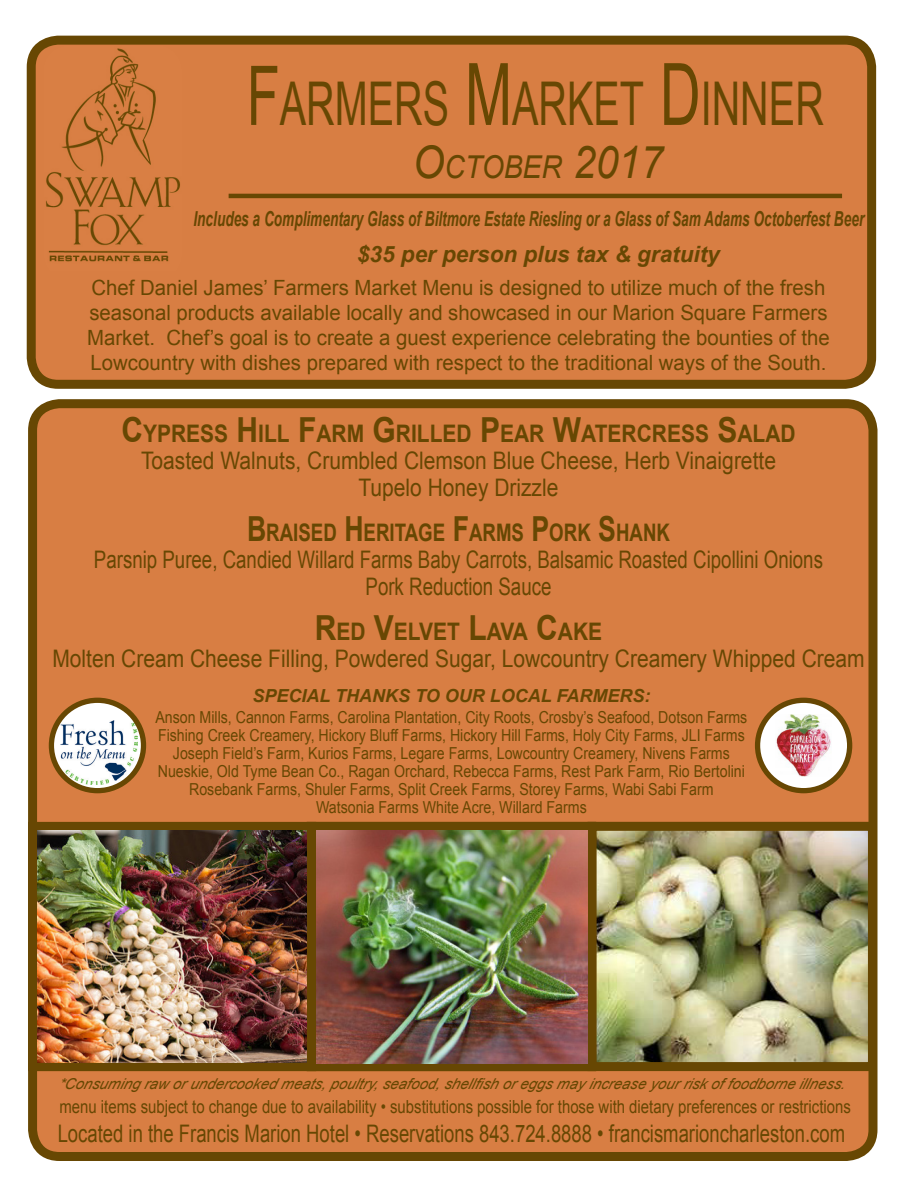
<style>
.page{position:relative;width:918px;height:1188px;background:#fff}
.page>*{position:absolute;margin:0;border:0;box-sizing:border-box;transform-origin:0 0}
.t1{font:60.3px "Arial";color:#674703;scale:.66 1}
.t2{font:italic 31.5px "Arial";color:#674703;scale:.9 1}
.t3{font:24.15px "Arial";color:#674703;scale:.77 1}
.t4{font:24.15px "Arial";color:#674703;scale:.87 1}
.t5{font:700 24.15px "Arial";color:#674703;scale:.87 1}
.t6{font:700 24.15px "Arial";color:#674703;scale:.77 1}
.t7{font:italic 700 22.5px "Arial";color:#674703}
.t8{font:21px "Arial";color:#674703}
.t9{font:italic 700 20.7px "Arial";color:#674703;scale:.66 1}
.t10{font:18px "Arial";color:#674703;scale:.83 1}
.t11{font:italic 700 18px "Arial";color:#674703}
.t12{font:16.5px "Arial";color:#674703;scale:.86 1}
.t13{font:italic 15px "Arial";color:#674703}
.s1{font-size:82.5px}
.s2{font-size:86.25px}
.s3{font-size:45px}
.s4{font-size:34.5px}
</style>
<div class="page">
<div style="left:31px;top:40px;width:841px;height:344px;background:#d87e43;border-radius:27px"></div>
<div style="left:27px;top:36px;width:849px;height:353px;border:9px solid #674703;border-radius:27px"></div>
<div style="left:33px;top:404px;width:840px;height:753px;background:#d87e43;border-radius:27px"></div>
<div style="left:28px;top:399px;width:850px;height:762px;border:9px solid #674703;border-radius:27px"></div>
<hr style="left:229px;top:194px;width:613px;height:4px;background:#674703">
<div style="left:28px;top:822px;width:288px;height:249px;border:9px solid #674703"></div>
<img style="left:598px;top:832px;width:269px;height:229px">
<div style="left:588px;top:822px;width:289px;height:249px;border:9px solid #674703"></div>
<div style="left:307px;top:822px;width:289px;height:249px;border:9px solid #674703"></div>
<svg style="left:758px;top:700px;width:92px;height:91px;background:#e5e0d4"></svg>
<div style="left:755px;top:698px;width:97px;height:95px;border:5px solid #674703;border-radius:50%"></div>
<img style="left:776px;top:714px;width:55px;height:63px">
<svg style="left:51px;top:700px;width:93px;height:91px"></svg>
<img style="left:61px;top:720px;width:77px;height:65px">
<div style="left:49px;top:698px;width:97px;height:95px;border:5px solid #674703;border-radius:50%"></div>
<img style="left:43px;top:45px;width:139px;height:217px">
<img style="left:37px;top:831px;width:270px;height:231px">
<img style="left:316px;top:831px;width:272px;height:232px">
<p class="t1" style="left:247px;top:64px;width:876px"><span class="s1">F</span>ARMERS <span class="s2">M</span>ARKET <span class="s2">D</span>INNER</p>
<p class="t2" style="left:413px;top:147px;width:280px"><span class="s3">O</span>CTOBER <span class="s3">2017</span></p>
<p class="t9" style="left:193px;top:205px;width:1018px">Includes a Complimentary Glass of Biltmore Estate Riesling or a Glass of Sam Adams Octoberfest Beer</p>
<p class="t7" style="left:357px;top:239px;width:364px">$35 per person plus tax &amp; gratuity</p>
<p class="t8" style="left:92px;top:273px;width:735px">Chef Daniel James’ Farmers Market Menu is designed to utilize much of the fresh</p>
<p class="t8" style="left:89px;top:299px;width:740px">seasonal products available locally and showcased in our Marion Square Farmers</p>
<p class="t8" style="left:87px;top:324px;width:744px">Market. Chef’s goal is to create a guest experience celebrating the bounties of the</p>
<p class="t8" style="left:91px;top:349px;width:737px">Lowcountry with dishes prepared with respect to the traditional ways of the South.</p>
<p class="t5" style="left:121px;top:417px;width:777px"><span class="s4">C</span>YPRESS <span class="s4">H</span>ILL <span class="s4">F</span>ARM <span class="s4">G</span>RILLED <span class="s4">P</span> EAR <span class="s4">W</span>ATERCRESS <span class="s4">S</span>ALAD</p>
<p class="t4" style="left:141px;top:445px;width:731px">Toasted Walnuts, Crumbled Clemson Blue Cheese, Herb Vinaigrette</p>
<p class="t4" style="left:359px;top:472px;width:231px">Tupelo Honey Drizzle</p>
<p class="t6" style="left:247px;top:516px;width:551px"><span class="s4">B</span>RAISED <span class="s4">H</span>ERITAGE <span class="s4">F</span>ARMS <span class="s4">P</span>ORK <span class="s4">S</span>HANK</p>
<p class="t3" style="left:94px;top:544px;width:948px">Parsnip Puree, Candied Willard Farms Baby Carrots, Balsamic Roasted Cipollini Onions</p>
<p class="t3" style="left:366px;top:571px;width:243px">Pork Reduction Sauce</p>
<p class="t5" style="left:315px;top:615px;width:332px"><span class="s4">R</span>ED <span class="s4">V</span>ELVET <span class="s4">L</span>AVA <span class="s4">C</span>AKE</p>
<p class="t4" style="left:52px;top:643px;width:935px">Molten Cream Cheese Filling, Powdered Sugar, Lowcountry Creamery Whipped Cream</p>
<p class="t11" style="left:252px;top:683px;width:400px">SPECIAL THANKS TO OUR LOCAL FARMERS:</p>
<p class="t12" style="left:155px;top:706px;width:690px">Anson Mills, Cannon Farms, Carolina Plantation, City Roots, Crosby’s Seafood, Dotson Farms</p>
<p class="t12" style="left:158px;top:724px;width:684px">Fishing Creek Creamery, Hickory Bluff Farms, Hickory Hill Farms, Holy City Farms, JLI Farms</p>
<p class="t12" style="left:173px;top:742px;width:649px">Joseph Field’s Farm, Kurios Farms, Legare Farms, Lowcountry Creamery, Nivens Farms</p>
<p class="t12" style="left:158px;top:760px;width:684px">Nueskie, Old Tyme Bean Co., Ragan Orchard, Rebecca Farms, Rest Park Farm, Rio Bertolini</p>
<p class="t12" style="left:189px;top:778px;width:612px">Rosebank Farms, Shuler Farms, Split Creek Farms, Storey Farms, Wabi Sabi Farm</p>
<p class="t12" style="left:316px;top:796px;width:316px">Watsonia Farms White Acre, Willard Farms</p>
<p class="t13" style="left:58px;top:1074px;width:794px">*Consumingraw orundercookedmeats,poultry,seafood,shellfishoreggsmayincreaseyourriskof foodborneillness.</p>
<p class="t10" style="left:59px;top:1095px;width:955px">menu items subject to change due to availability • substitutions possible for those with dietary preferences or restrictions</p>
<p class="t3" style="left:58px;top:1118px;width:1024px">Located in the Francis Marion Hotel • Reservations 843.724.8888 • francismarioncharleston.com</p>
</div>
